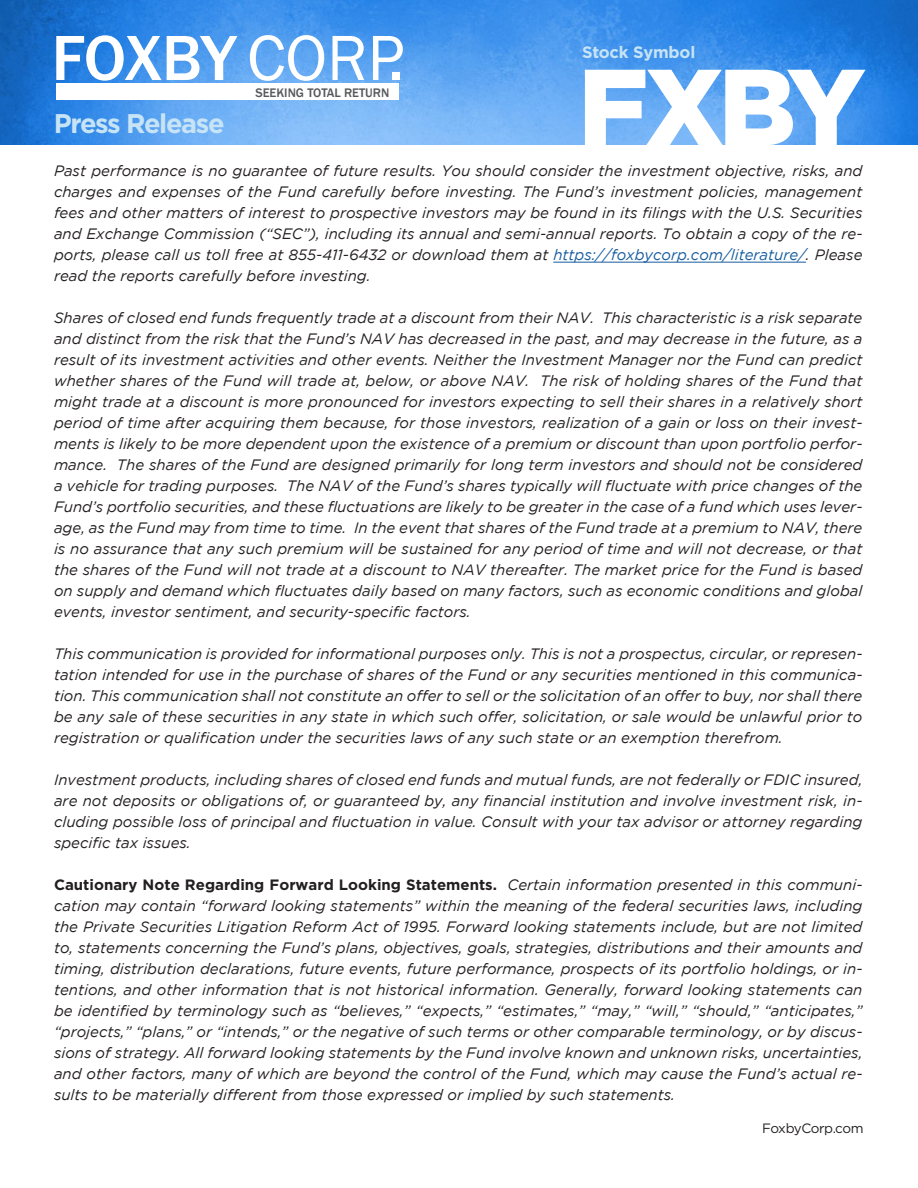
<style>
.page{position:relative;width:918px;height:1188px;background:#fff}
.page>*{position:absolute;margin:0;border:0;box-sizing:border-box;transform-origin:0 0}
.t1{font:900 108px "Gotham";color:#fff}
.Contact{font:500 66px "Franklin Gothic";letter-spacing:-.02em;color:#fff}
.t2{font:700 27px "Gotham";letter-spacing:-.05em;color:#c7e4f6}
.t3{font:700 16.5px "Gotham";letter-spacing:-.01em;color:#c7e4f6}
.Contact-2{font:italic 15px/21px "Gotham";color:#231f20;text-align:justify}
.t4{font:13.5px "Gotham";letter-spacing:-.035em;color:#231f20}
.Contact-3{font:500 12.75px "Franklin Gothic";color:#57585a}
.s1{font-weight:400}
.s2{color:#175d9e}
.s3{font-weight:700;font-style:normal}
</style>
<div class="page">
<img style="left:0;top:0;width:918px;height:145px">
<hr style="left:553px;top:262px;width:253px;height:1px;background:#175d9e">
<div style="left:56px;top:83px;width:343px;height:17px;background:#fff"></div>
<p class="Contact" style="left:51px;top:17px;width:354px">FOXBY <span class="s1">CORP.</span></p>
<p class="Contact-3" style="left:255px;top:85px;width:135px">SEEKING TOTAL RETURN</p>
<p class="Contact" style="left:51px;top:27px;width:354px">FOXBY <span class="s1">CORP.</span></p>
<p class="Contact-3" style="left:255px;top:91px;width:135px">SEEKING TOTAL RETURN</p>
<p class="t2" style="left:54px;top:105px;width:172px">Press Release</p>
<p class="t3" style="left:582px;top:41px;width:115px">Stock Symbol</p>
<p class="t1" style="left:578px;top:45px;width:289px">FXBY</p>
<p class="Contact-2" style="left:54px;top:160px;width:810px">Past performance is no guarantee of future results. You should consider the investment objective, risks, and</p>
<p class="Contact-2" style="left:54px;top:181px;width:810px">charges and expenses of the Fund carefully before investing. The Fund’s investment policies, management fees and other matters of interest to prospective investors may be found in its filings with the U.S. Securities and Exchange Commission (“SEC”), including its annual and semi-annual reports. To obtain a copy of the re&shy;ports, please call us toll free at 855-411-6432 or download them at <span class="s2">https://foxbycorp.com/literature/</span>. Please read the reports carefully before investing.</p>
<p class="Contact-2" style="left:54px;top:307px;width:810px">Shares of closed end funds frequently trade at a discount from their NAV. This characteristic is a risk separate and distinct from the risk that the Fund’s NAV has decreased in the past, and may decrease in the future, as a result of its investment activities and other events. Neither the Investment Manager nor the Fund can predict whether shares of the Fund will trade at, below, or above NAV. The risk of holding shares of the Fund that might trade at a discount is more pronounced for investors expecting to sell their shares in a relatively short period of time after acquiring them because, for those investors, realization of a gain or loss on their invest&shy;ments is likely to be more dependent upon the existence of a premium or discount than upon portfolio perfor&shy;mance. The shares of the Fund are designed primarily for long term investors and should not be considered a vehicle for trading purposes. The NAV of the Fund’s shares typically will fluctuate with price changes of the Fund’s portfolio securities, and these fluctuations are likely to be greater in the case of a fund which uses lever&shy;age, as the Fund may from time to time. In the event that shares of the Fund trade at a premium to NAV, there is no assurance that any such premium will be sustained for any period of time and will not decrease, or that the shares of the Fund will not trade at a discount to NAV thereafter. The market price for the Fund is based on supply and demand which fluctuates daily based on many factors, such as economic conditions and global events, investor sentiment, and security-specific factors.</p>
<p class="Contact-2" style="left:54px;top:643px;width:810px">This communication is provided for informational purposes only. This is not a prospectus, circular, or represen&shy;tation intended for use in the purchase of shares of the Fund or any securities mentioned in this communica&shy;tion. This communication shall not constitute an offer to sell or the solicitation of an offer to buy, nor shall there be any sale of these securities in any state in which such offer, solicitation, or sale would be unlawful prior to registration or qualification under the securities laws of any such state or an exemption therefrom.</p>
<p class="Contact-2" style="left:54px;top:769px;width:810px">Investment products, including shares of closed end funds and mutual funds, are not federally or FDIC insured, are not deposits or obligations of, or guaranteed by, any financial institution and involve investment risk, in&shy;cluding possible loss of principal and fluctuation in value. Consult with your tax advisor or attorney regarding specific tax issues.</p>
<p class="Contact-2" style="left:54px;top:874px;width:810px"><span class="s3">Cautionary Note Regarding Forward Looking Statements.</span> Certain information presented in this communi&shy;cation may contain “forward looking statements” within the meaning of the federal securities laws, including the Private Securities Litigation Reform Act of 1995. Forward looking statements include, but are not limited to, statements concerning the Fund’s plans, objectives, goals, strategies, distributions and their amounts and timing, distribution declarations, future events, future performance, prospects of its portfolio holdings, or in&shy;tentions, and other information that is not historical information. Generally, forward looking statements can be identified by terminology such as “believes,” “expects,” “estimates,” “may,” “will,” “should,” “anticipates,” “projects,” “plans,” or “intends,” or the negative of such terms or other comparable terminology, or by discus&shy;sions of strategy. All forward looking statements by the Fund involve known and unknown risks, uncertainties, and other factors, many of which are beyond the control of the Fund, which may cause the Fund’s actual re&shy;sults to be materially different from those expressed or implied by such statements.</p>
<p class="t4" style="left:762px;top:1120px;width:103px">FoxbyCorp.com</p>
</div>
